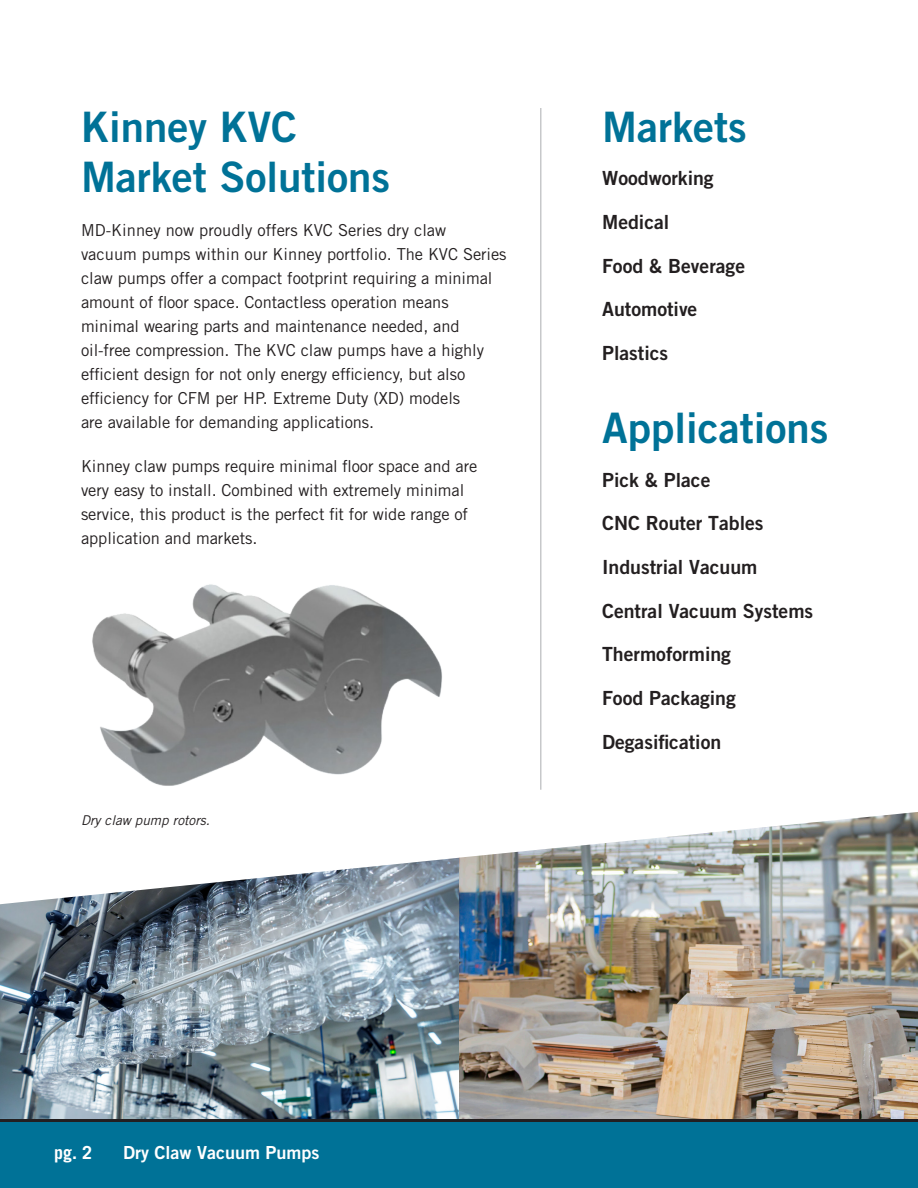
<style>
.page{position:relative;width:918px;height:1188px;background:#fff}
.page>*{position:absolute;margin:0;border:0;box-sizing:border-box;transform-origin:0 0}
.Header_1{font:42px/50.4px "Trade Gothic LT Bold Two";color:#007297}
.Markets_List{font:19.5px "Trade Gothic LT Bold Two";color:#231f20}
.t1{font:18px "Trade Gothic LT Bold Two";color:#fff}
.t2{font:700 18px "Trade Gothic LT";color:#fff}
.body_copy{font:16.5px/24px "Trade Gothic LT Std";letter-spacing:-.005em;color:#231f20}
.captions{font:italic 13.5px "Trade Gothic LT";color:#231f20}
</style>
<div class="page">
<div style="left:0;top:1120px;width:918px;height:68px;background:#007297"></div>
<hr style="left:0;top:1119px;width:918px;height:3px;background:#231f20">
<img style="left:459px;top:812px;width:459px;height:307px">
<img style="left:0;top:858px;width:459px;height:261px">
<img style="left:92px;top:584px;width:350px;height:202px">
<hr style="left:540px;top:108px;width:2px;height:682px;background:#c7c8ca">
<p class="Header_1" style="left:81px;top:101px;width:311px">Kinney KVC<br>Market Solutions</p>
<p class="body_copy" style="left:81px;top:218px;width:427px">MD-Kinney now proudly offers KVC Series dry claw<br>vacuum pumps within our Kinney portfolio. The KVC Series claw pumps offer a compact footprint requiring a minimal amount of floor space. Contactless operation means minimal wearing parts and maintenance needed, and oil-free compression. The KVC claw pumps have a highly efficient design for not only energy efficiency, but also efficiency for CFM per HP. Extreme Duty (XD) models<br>are available for demanding applications.</p>
<p class="body_copy" style="left:81px;top:454px;width:398px">Kinney claw pumps require minimal floor space and are very easy to install. Combined with extremely minimal service, this product is the perfect fit for wide range of application and markets.</p>
<p class="captions" style="left:81px;top:812px;width:130px">Dry claw pump rotors.</p>
<p class="Header_1" style="left:602px;top:101px;width:146px">Markets</p>
<p class="Markets_List" style="left:602px;top:166px;width:113px">Woodworking</p>
<p class="Markets_List" style="left:602px;top:210px;width:69px">Medical</p>
<p class="Markets_List" style="left:602px;top:253px;width:144px">Food &amp; Beverage</p>
<p class="Markets_List" style="left:602px;top:297px;width:97px">Automotive</p>
<p class="Markets_List" style="left:602px;top:341px;width:68px">Plastics</p>
<p class="Header_1" style="left:602px;top:402px;width:228px">Applications</p>
<p class="Markets_List" style="left:602px;top:468px;width:110px">Pick &amp; Place</p>
<p class="Markets_List" style="left:602px;top:511px;width:163px">CNC Router Tables</p>
<p class="Markets_List" style="left:602px;top:555px;width:157px">Industrial Vacuum</p>
<p class="Markets_List" style="left:602px;top:599px;width:213px">Central Vacuum Systems</p>
<p class="Markets_List" style="left:602px;top:642px;width:130px">Thermoforming</p>
<p class="Markets_List" style="left:602px;top:686px;width:135px">Food Packaging</p>
<p class="Markets_List" style="left:602px;top:729px;width:121px">Degasification</p>
<p class="t2" style="left:54px;top:1142px;width:40px">pg. 2</p>
<p class="t1" style="left:123px;top:1141px;width:198px">Dry Claw Vacuum Pumps</p>
</div>
